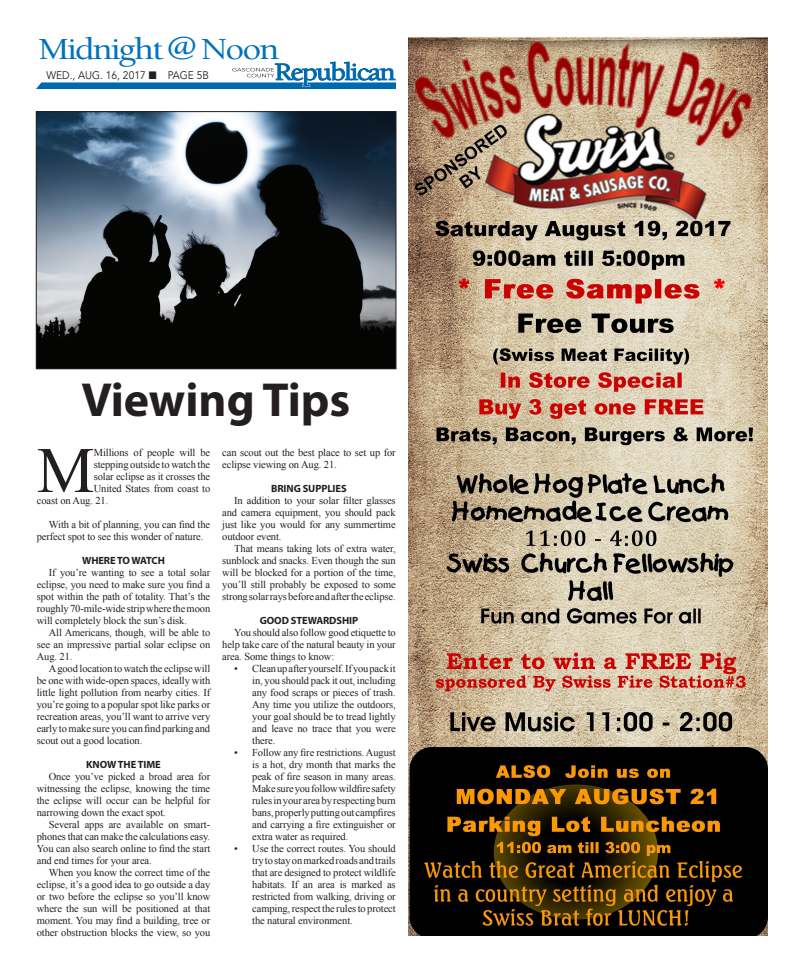
<style>
.page{position:relative;width:804px;height:972px;background:#fff}
.page>*{position:absolute;margin:0;border:0;box-sizing:border-box;transform-origin:0 0}
.t1{font:64.9px "Times New Roman";color:#231f20}
.t2{font:700 48px "Myriad Pro";color:#231f20}
.t3{font:500 31.5px "Berkeley";letter-spacing:-.06em;color:#0072bc;scale:1.16 1}
.t4{font:11px "Avenir";color:#231f20;scale:.93 1}
.t5{font:10.5px/12px "Times New Roman";letter-spacing:-.01em;color:#231f20;text-align:justify}
.t6{font:700 10.5px "Myriad Pro";letter-spacing:-.01em;color:#231f20}
</style>
<div class="page">
<svg style="left:36px;top:61px;width:360px;height:28px"></svg>
<img style="left:408px;top:37px;width:360px;height:899px">
<img style="left:38px;top:113px;width:356px;height:254px">
<div style="left:36px;top:111px;width:360px;height:258px;border:1px solid #231f20"></div>
<h3 class="t3" style="left:38px;top:33px;width:209px">Midnight @ Noon</h3>
<p class="t4" style="left:46px;top:68px;width:176px">WED., AUG . 16, 2017 ■ PAG E 5B</p>
<h2 class="t2" style="left:82px;top:369px;width:270px">Viewing Tips</h2>
<h1 class="t1" style="left:37px;top:427px;width:59px">M</h1>
<p class="t5" style="left:94px;top:446px;width:118px">Millions of people will be</p>
<p class="t5" style="left:94px;top:458px;width:118px">stepping outside to watch the</p>
<p class="t5" style="left:94px;top:470px;width:118px">solar eclipse as it crosses the</p>
<p class="t5" style="left:94px;top:482px;width:118px">United States from coast to</p>
<p class="t5" style="left:37px;top:494px;width:73px">coast on Aug. 21.</p>
<p class="t5" style="left:37px;top:518px;width:175px;text-indent:12px">With a bit of planning, you can find the perfect spot to see this wonder of nature.</p>
<p class="t6" style="left:82px;top:554px;width:84px">WHERE TO WATCH</p>
<p class="t5" style="left:37px;top:566px;width:175px;text-indent:12px">If you’re wanting to see a total solar eclipse, you need to make sure you find a spot within the path of totality. That’s the roughly 70-mile-wide strip where the moon will completely block the sun’s disk.</p>
<p class="t5" style="left:37px;top:626px;width:175px;text-indent:12px">All Americans, though, will be able to see an impressive partial solar eclipse on Aug. 21.</p>
<p class="t5" style="left:37px;top:662px;width:175px;text-indent:12px">A good location to watch the eclipse will be one with wide-open spaces, ideally with little light pollution from nearby cities. If you’re going to a popular spot like parks or recreation areas, you’ll want to arrive very early to make sure you can find parking and scout out a good location.</p>
<p class="t6" style="left:86px;top:758px;width:76px">KNOW THE TIME</p>
<p class="t5" style="left:37px;top:770px;width:175px;text-indent:12px">Once you’ve picked a broad area for witnessing the eclipse, knowing the time the eclipse will occur can be helpful for narrowing down the exact spot.</p>
<p class="t5" style="left:37px;top:818px;width:175px;text-indent:12px">Several apps are available on smart&shy;phones that can make the calculations easy.<br>You can also search online to find the start and end times for your area.</p>
<p class="t5" style="left:37px;top:866px;width:175px;text-indent:12px">When you know the correct time of the eclipse, it’s a good idea to go outside a day or two before the eclipse so you’ll know where the sun will be positioned at that moment. You may find a building, tree or other obstruction blocks the view, so you</p>
<p class="t5" style="left:222px;top:446px;width:175px">can scout out the best place to set up for eclipse viewing on Aug. 21.</p>
<p class="t6" style="left:271px;top:482px;width:77px">BRING SUPPLIES</p>
<p class="t5" style="left:222px;top:494px;width:175px;text-indent:12px">In addition to your solar filter glasses and camera equipment, you should pack just like you would for any summertime outdoor event.</p>
<p class="t5" style="left:222px;top:542px;width:175px;text-indent:12px">That means taking lots of extra water, sunblock and snacks. Even though the sun will be blocked for a portion of the time, you’ll still probably be exposed to some strong solar rays before and after the eclipse.</p>
<p class="t6" style="left:260px;top:614px;width:100px">GOOD STEWARDSHIP</p>
<p class="t5" style="left:222px;top:626px;width:175px;text-indent:12px">You should also follow good etiquette to help take care of the natural beauty in your area. Some things to know:</p>
<p class="t5" style="left:252px;top:662px;width:145px;text-indent:-18px">• Clean up after yourself. If you pack it in, you should pack it out, including any food scraps or pieces of trash.<br>Any time you utilize the outdoors, your goal should be to tread lightly and leave no trace that you were there.</p>
<p class="t5" style="left:252px;top:746px;width:145px;text-indent:-18px">• Follow any fire restrictions. August is a hot, dry month that marks the peak of fire season in many areas.<br>Make sure you follow wildfire safety rules in your area by respecting burn bans, properly putting out campfires and carrying a fire extinguisher or extra water as required.</p>
<p class="t5" style="left:252px;top:842px;width:145px;text-indent:-18px">• Use the correct routes. You should try to stay on marked roads and trails that are designed to protect wildlife habitats. If an area is marked as restricted from walking, driving or camping, respect the rules to protect the natural environment.</p>
</div>
